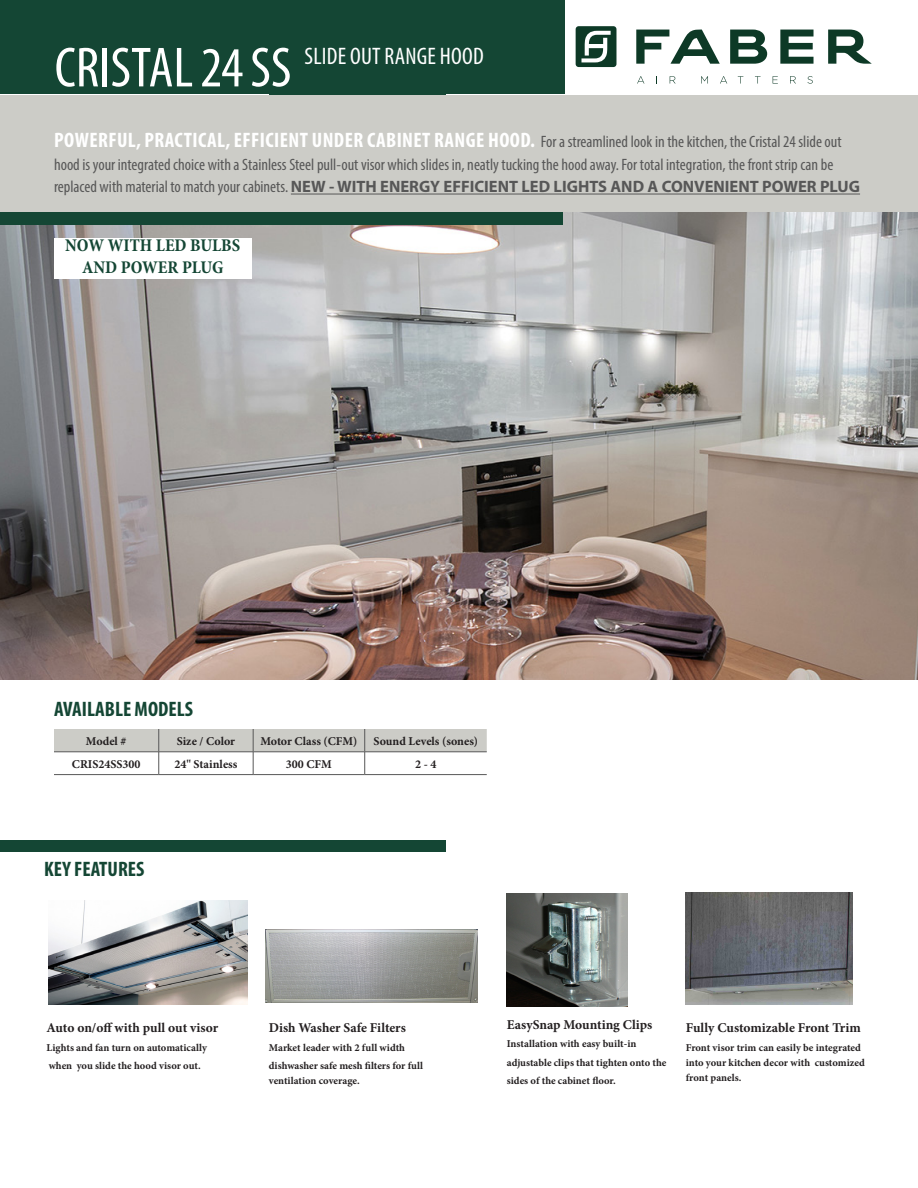
<style>
.page{position:relative;width:918px;height:1188px;background:#fff}
.page>*{position:absolute;margin:0;border:0;box-sizing:border-box;transform-origin:0 0}
.t1{font:condensed 57px "Myriad Pro";color:#fff}
.t2{font:condensed 24px "Myriad Pro";letter-spacing:.01em;color:#fff}
.t3{font:700 condensed 21px "Myriad Pro";color:#144634}
.t4{font:700 condensed 18px/21.6px "Minion Pro";color:#144634;text-align:center}
.t5{font:condensed 16.5px/22.5px "Myriad Pro";color:#575757}
.t6{font:700 13.5px "Minion Pro";letter-spacing:-.005em;color:#231f20}
.t7{font:700 12px "Minion Pro";color:#231f20}
.t8{font:700 10.5px/15px "Minion Pro";color:#231f20}
.s1{font-weight:700;font-size:21px;color:#fff}
.s2{font-weight:700;font-stretch:normal}
</style>
<div class="page">
<img style="left:0;top:212px;width:918px;height:468px">
<img style="left:49px;top:901px;width:198px;height:104px">
<div style="left:54px;top:238px;width:198px;height:41px;background:#fff"></div>
<div style="left:0;top:0;width:565px;height:94px;background:#144634"></div>
<div style="left:0;top:210px;width:563px;height:15px;background:#144634"></div>
<div style="left:0;top:95px;width:918px;height:117px;background:#ccccc7"></div>
<div style="left:0;top:840px;width:446px;height:11px;background:#144634"></div>
<hr style="left:291px;top:194px;width:569px;height:1px;background:#575757">
<svg style="left:54px;top:729px;width:433px;height:45px"></svg>
<hr style="left:54px;top:774px;width:105px;height:1px;background:#575757">
<hr style="left:159px;top:774px;width:94px;height:1px;background:#575757">
<hr style="left:253px;top:774px;width:112px;height:1px;background:#575757">
<hr style="left:365px;top:774px;width:122px;height:1px;background:#575757">
<img style="left:265px;top:929px;width:212px;height:74px">
<img style="left:686px;top:892px;width:166px;height:113px">
<img style="left:507px;top:893px;width:121px;height:113px">
<div style="left:576px;top:26px;width:40px;height:41px;background:#0d3926;border-radius:3px"></div>
<svg style="left:730px;top:30px;width:37px;height:34px"></svg>
<svg style="left:780px;top:30px;width:34px;height:34px"></svg>
<svg style="left:828px;top:30px;width:44px;height:34px"></svg>
<svg style="left:636px;top:30px;width:84px;height:34px"></svg>
<svg style="left:637px;top:76px;width:7px;height:8px"></svg>
<svg style="left:670px;top:76px;width:6px;height:8px"></svg>
<svg style="left:701px;top:76px;width:7px;height:8px"></svg>
<svg style="left:720px;top:76px;width:7px;height:8px"></svg>
<svg style="left:738px;top:76px;width:5px;height:8px"></svg>
<svg style="left:755px;top:76px;width:6px;height:8px"></svg>
<svg style="left:773px;top:76px;width:5px;height:8px"></svg>
<svg style="left:790px;top:76px;width:6px;height:8px"></svg>
<svg style="left:807px;top:76px;width:6px;height:8px"></svg>
<svg style="left:581px;top:31px;width:30px;height:31px"></svg>
<p class="t1" style="left:55px;top:33px;width:238px">CRISTAL 24 SS</p>
<p class="t2" style="left:305px;top:41px;width:181px">SLIDE OUT RANGE HOOD</p>
<p class="t5" style="left:54px;top:130px;width:808px"><span class="s1">POWERFUL, PRACTICAL, EFFICIENT UNDER CABINET RANGE HOOD.</span> For a streamlined look in the kitchen, the Cristal 24 slide out hood is your integrated choice with a Stainless Steel pull-out visor which slides in, neatly tucking the hood away. For total integration, the front strip can be replaced with material to match your cabinets. <span class="s2">NEW - WITH ENERGY EFFICIENT LED LIGHTS AND A CONVENIENT POWER PLUG</span></p>
<p class="t4" style="left:65px;top:234px;width:176px">NOW WITH LED BULBS<br>AND POWER PLUG</p>
<p class="t3" style="left:54px;top:695px;width:140px">AVAILABLE MODELS</p>
<p class="t7" style="left:86px;top:732px;width:42px">Model #</p>
<p class="t7" style="left:177px;top:732px;width:60px">Size / Color</p>
<p class="t7" style="left:260px;top:732px;width:99px">Motor Class (CFM)</p>
<p class="t7" style="left:374px;top:732px;width:106px">Sound Levels (sones)</p>
<p class="t7" style="left:72px;top:755px;width:70px">CRIS24SS300</p>
<p class="t7" style="left:174px;top:755px;width:64px">24" Stainless</p>
<p class="t7" style="left:286px;top:755px;width:48px">300 CFM</p>
<p class="t7" style="left:415px;top:755px;width:23px">2 - 4</p>
<p class="t3" style="left:44px;top:856px;width:102px">KEY FEATURES</p>
<p class="t6" style="left:46px;top:1018px;width:173px">Auto on/off with pull out visor</p>
<p class="t8" style="left:46px;top:1040px;width:162px">Lights and fan turn on automatically</p>
<p class="t8" style="left:49px;top:1058px;width:154px">when you slide the hood visor out.</p>
<p class="t6" style="left:269px;top:1018px;width:139px">Dish Washer Safe Filters</p>
<p class="t8" style="left:269px;top:1040px;width:138px">Market leader with 2 full width</p>
<p class="t8" style="left:269px;top:1058px;width:156px">dishwasher safe mesh filters for full ventilation coverage.</p>
<p class="t6" style="left:507px;top:1015px;width:147px">EasySnap Mounting Clips</p>
<p class="t8" style="left:507px;top:1036px;width:131px">Installation with easy built-in</p>
<p class="t8" style="left:507px;top:1055px;width:161px">adjustable clips that tighten onto the</p>
<p class="t8" style="left:507px;top:1073px;width:111px">sides of the cabinet floor.</p>
<p class="t6" style="left:686px;top:1018px;width:176px">Fully Customizable Front Trim</p>
<p class="t8" style="left:686px;top:1040px;width:181px">Front visor trim can easily be integrated into your kitchen decor with customized front panels.</p>
</div>
